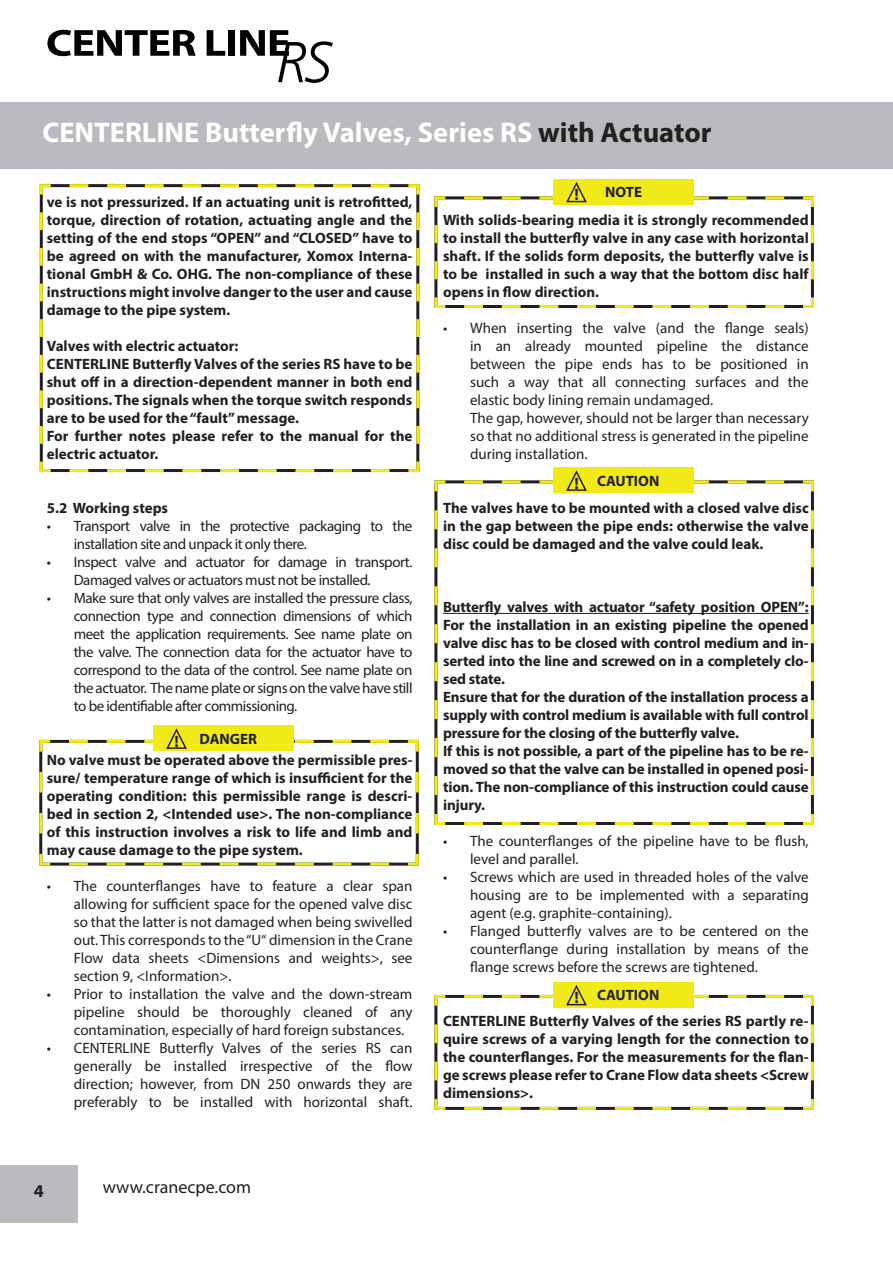
<style>
.page{position:relative;width:893px;height:1263px;background:#fff}
.page>*{position:absolute;margin:0;border:0;box-sizing:border-box;transform-origin:0 0}
.t1{font:700 28.5px "Myriad Pro";color:#fff}
.t2{font:18px "Myriad Pro";color:#231f20}
.t3{font:700 18px "Myriad Pro";color:#231f20}
.t4{font:700 16.5px "Myriad Pro";color:#231f20}
.t5{font:700 15px/18px "Myriad Pro";letter-spacing:-.005em;color:#231f20;text-align:justify}
.t6{font:15px/18px "Myriad Pro";color:#231f20;text-align:justify}
.t7{font:15px/18px "Myriad Pro";letter-spacing:-.03em;color:#231f20}
.s1{color:#231f20}
.s2{font-size:16.5px}
</style>
<div class="page">
<div style="left:0;top:102px;width:893px;height:66px;background:#babbbe"></div>
<div style="left:0;top:1165px;width:78px;height:57px;background:#babbbe"></div>
<svg style="left:47px;top:30px;width:149px;height:26px"></svg>
<svg style="left:207px;top:30px;width:18px;height:26px"></svg>
<div style="left:228px;top:30px;width:7px;height:26px;background:#000"></div>
<svg style="left:240px;top:30px;width:93px;height:53px"></svg>
<div style="left:553px;top:179px;width:141px;height:25px;background:#f1ea16"></div>
<svg style="left:434px;top:182px;width:380px;height:126px"></svg>
<svg style="left:39px;top:184px;width:381px;height:289px"></svg>
<svg style="left:434px;top:480px;width:380px;height:345px"></svg>
<div style="left:553px;top:468px;width:141px;height:25px;background:#f1ea16"></div>
<svg style="left:455px;top:470px;width:329px;height:22px"></svg>
<div style="left:553px;top:982px;width:141px;height:25px;background:#f1ea16"></div>
<svg style="left:434px;top:985px;width:380px;height:125px"></svg>
<svg style="left:39px;top:739px;width:380px;height:127px"></svg>
<div style="left:154px;top:726px;width:140px;height:25px;background:#f1ea16"></div>
<svg style="left:60px;top:728px;width:329px;height:21px"></svg>
<h1 class="t1" style="left:42px;top:114px;width:671px">CENTERLINE Butterfly Valves, Series RS <span class="s1">with Actuator</span></h1>
<p class="t5" style="left:47px;top:192px;width:367px">ve is not pressurized. If an actuating unit is retrofitted, torque, direction of rotation, actuating angle and the setting of the end stops “OPEN” and “CLOSED” have to be agreed on with the manufacturer, Xomox Interna&shy;tional GmbH &amp; Co. OHG. The non-compliance of these instructions might involve danger to the user and cause damage to the pipe system.</p>
<p class="t5" style="left:47px;top:336px;width:367px;text-align:left">Valves with electric actuator:<br>CENTERLINE Butterfly Valves of the series RS have to be shut off in a direction-dependent manner in both end positions. The signals when the torque switch responds are to be used for the “fault” message.<br>For further notes please refer to the manual for the electric actuator.</p>
<p class="t5" style="left:47px;top:498px;width:123px">5.2 Working steps</p>
<p class="t7" style="left:74px;top:517px;width:340px;text-indent:-27px">• Transport valve in the protective packaging to the installation site and unpack it only there.</p>
<p class="t7" style="left:74px;top:553px;width:340px;text-indent:-27px">• Inspect valve and actuator for damage in transport.<br>Damaged valves or actuators must not be installed.</p>
<p class="t6" style="left:74px;top:589px;width:340px;text-indent:-27px">• Make sure that only valves are installed the pressure class, connection type and connection dimensions of which meet the application requirements. See name plate on the valve. The connection data for the actuator have to correspond to the data of the control. See name plate on the actuator. The name plate or signs on the valve have still to be identifiable after commissioning.</p>
<p class="t4" style="left:174px;top:730px;width:6px">!</p>
<p class="t5" style="left:200px;top:729px;width:59px">DANGER</p>
<p class="t5" style="left:47px;top:750px;width:367px">No valve must be operated above the permissible pres&shy;sure/ temperature range of which is insufficient for the operating condition: this permissible range is descri&shy;bed in section 2, &lt;Intended use&gt;. The non-compliance of this instruction involves a risk to life and limb and may cause damage to the pipe system.</p>
<p class="t6" style="left:74px;top:877px;width:340px;text-indent:-27px">• The counterflanges have to feature a clear span allowing for sufficient space for the opened valve disc so that the latter is not damaged when being swivelled out. This corresponds to the “U“ dimension in the Crane Flow data sheets &lt;Dimensions and weights&gt;, see section 9, &lt;Information&gt;.</p>
<p class="t6" style="left:74px;top:985px;width:340px;text-indent:-27px">• Prior to installation the valve and the down-stream pipeline should be thoroughly cleaned of any contamination, especially of hard foreign substances.</p>
<p class="t6" style="left:74px;top:1039px;width:340px;text-indent:-27px">• CENTERLINE Butterfly Valves of the series RS can generally be installed irrespective of the flow direction; however, from DN 250 onwards they are preferably to be installed with horizontal shaft.</p>
<p class="t3" style="left:34px;top:1179px;width:11px">4</p>
<p class="t2" style="left:103px;top:1176px;width:150px">www.cranecpe.com</p>
<p class="t4" style="left:574px;top:184px;width:6px">!</p>
<p class="t5" style="left:605px;top:183px;width:38px">NOTE</p>
<p class="t5" style="left:443px;top:210px;width:367px">With solids-bearing media it is strongly recommended to install the butterfly valve in any case with horizontal shaft. If the solids form deposits, the butterfly valve is to be installed in such a way that the bottom disc half opens in flow direction.</p>
<p class="t6" style="left:470px;top:319px;width:340px;text-align:left;text-indent:-27px">• When inserting the valve (and the flange seals) in an already mounted pipeline the distance between the pipe ends has to be positioned in such a way that all connecting surfaces and the elastic body lining remain undamaged.<br>The gap, however, should not be larger than necessary so that no additional stress is generated in the pipeline during installation.</p>
<p class="t5" style="left:574px;top:471px;width:86px"><span class="s2">!</span> CAUTION</p>
<p class="t5" style="left:443px;top:498px;width:367px">The valves have to be mounted with a closed valve disc in the gap between the pipe ends: otherwise the valve disc could be damaged and the valve could leak.</p>
<p class="t5" style="left:443px;top:597px;width:367px;text-align:left">Butterfly valves with actuator “safety position OPEN”:<br>For the installation in an existing pipeline the opened valve disc has to be closed with control medium and in&shy;serted into the line and screwed on in a completely clo&shy;sed state.<br>Ensure that for the duration of the installation process a supply with control medium is available with full control pressure for the closing of the butterfly valve.<br>If this is not possible, a part of the pipeline has to be re&shy;moved so that the valve can be installed in opened posi&shy;tion. The non-compliance of this instruction could cause injury.</p>
<p class="t6" style="left:470px;top:832px;width:340px;text-indent:-27px">• The counterflanges of the pipeline have to be flush, level and parallel.</p>
<p class="t6" style="left:470px;top:868px;width:340px;text-indent:-27px">• Screws which are used in threaded holes of the valve housing are to be implemented with a separating agent (e.g. graphite-containing).</p>
<p class="t6" style="left:470px;top:922px;width:340px;text-indent:-27px">• Flanged butterfly valves are to be centered on the counterflange during installation by means of the flange screws before the screws are tightened.</p>
<p class="t5" style="left:574px;top:986px;width:86px"><span class="s2">!</span> CAUTION</p>
<p class="t5" style="left:443px;top:1011px;width:367px">CENTERLINE Butterfly Valves of the series RS partly re&shy;quire screws of a varying length for the connection to the counterflanges. For the measurements for the flan&shy;ge screws please refer to Crane Flow data sheets &lt;Screw dimensions&gt;.</p>
</div>
